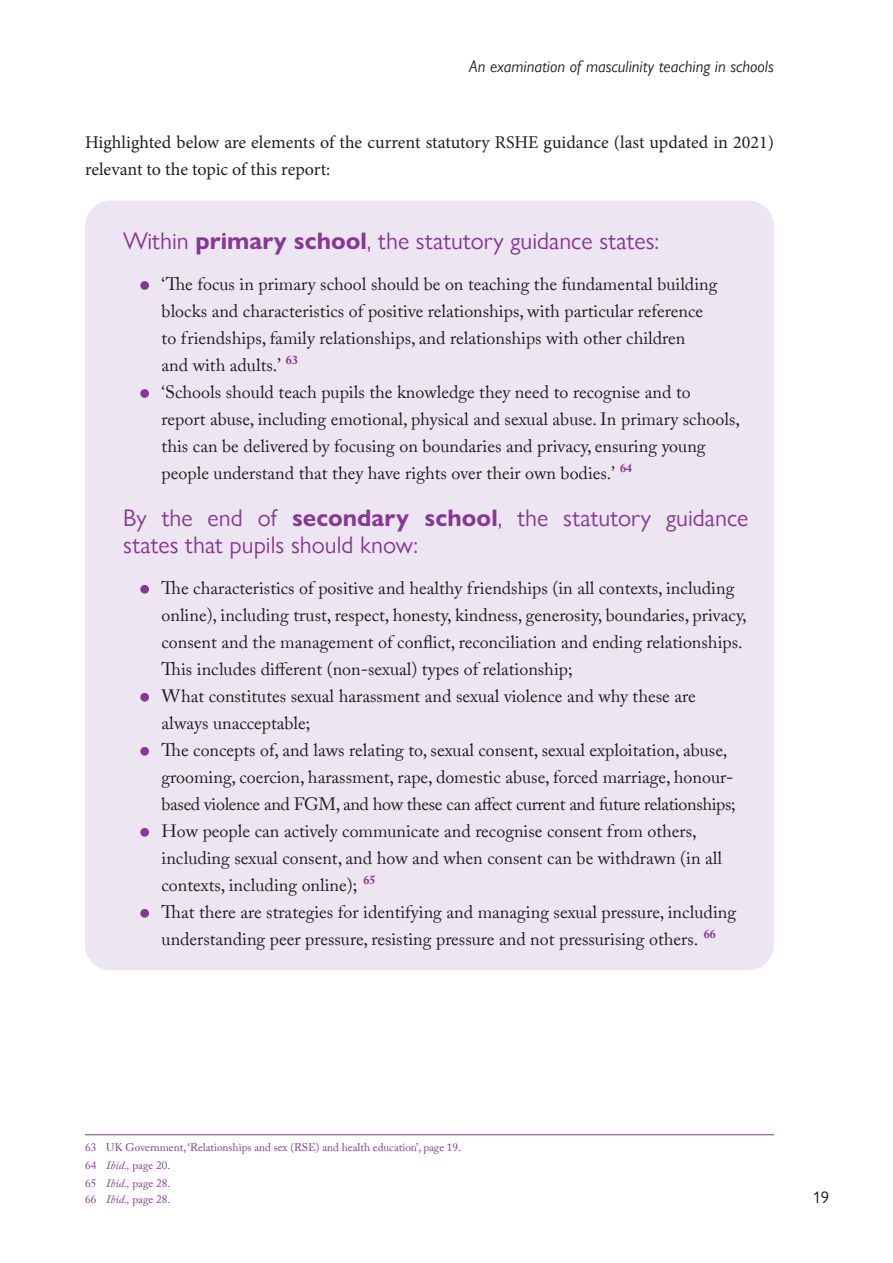
<style>
.page{position:relative;width:893px;height:1263px;background:#fff}
.page>*{position:absolute;margin:0;border:0;box-sizing:border-box;transform-origin:0 0}
.Body_Copy{font:24px/27px "Gill Sans Nova";color:#873795}
.t1{font:18px/27px "Adobe Caslon Pro";color:#231f20}
.Body_Copy-2{font:18px/27px "Minion Pro";color:#231f20}
.t2{font:italic 16.5px "Gill Sans Nova";color:#231f20}
.t3{font:16.5px "Gill Sans Nova";color:#231f20}
.Footnote_References{font:11.25px "Adobe Caslon Pro";color:#873795}
.s1{font-weight:700}
.s2{font-style:italic}
</style>
<div class="page">
<div style="left:85px;top:201px;width:689px;height:769px;background:#ede5f1;border-radius:26px"></div>
<svg style="left:140px;top:281px;width:9px;height:9px"></svg>
<svg style="left:140px;top:389px;width:9px;height:9px"></svg>
<svg style="left:140px;top:585px;width:9px;height:9px"></svg>
<svg style="left:140px;top:693px;width:9px;height:9px"></svg>
<svg style="left:140px;top:747px;width:9px;height:9px"></svg>
<svg style="left:140px;top:828px;width:9px;height:9px"></svg>
<svg style="left:140px;top:909px;width:9px;height:9px"></svg>
<hr style="left:85px;top:1134px;width:689px;height:1px;background:#873795">
<p class="t2" style="left:469px;top:56px;width:306px">An examination of masculinity teaching in schools</p>
<p class="Body_Copy-2" style="left:85px;top:129px;width:690px">Highlighted below are elements of the current statutory RSHE guidance (last updated in 2021) relevant to the topic of this report:</p>
<p class="Body_Copy" style="left:123px;top:227px;width:537px">Within <span class="s1">primary school</span>, the statutory guidance states:</p>
<p class="t1" style="left:162px;top:270px;width:557px">‘The focus in primary school should be on teaching the fundamental building blocks and characteristics of positive relationships, with particular reference to friendships, family relationships, and relationships with other children<br>and with adults.’ <sup>63</sup></p>
<p class="t1" style="left:162px;top:378px;width:580px">‘Schools should teach pupils the knowledge they need to recognise and to<br>report abuse, including emotional, physical and sexual abuse. In primary schools, this can be delivered by focusing on boundaries and privacy, ensuring young people understand that they have rights over their own bodies.’ <sup>64</sup></p>
<p class="Body_Copy" style="left:123px;top:504px;width:627px">By the end of <span class="s1">secondary school</span>, the statutory guidance states that pupils should know:</p>
<p class="t1" style="left:162px;top:574px;width:587px">The characteristics of positive and healthy friendships (in all contexts, including online), including trust, respect, honesty, kindness, generosity, boundaries, privacy, consent and the management of conflict, reconciliation and ending relationships.<br>This includes different (non-sexual) types of relationship;</p>
<p class="t1" style="left:162px;top:682px;width:536px">What constitutes sexual harassment and sexual violence and why these are always unacceptable;</p>
<p class="t1" style="left:162px;top:736px;width:576px">The concepts of, and laws relating to, sexual consent, sexual exploitation, abuse, grooming, coercion, harassment, rape, domestic abuse, forced marriage, honour&shy;based violence and FGM, and how these can affect current and future relationships;</p>
<p class="t1" style="left:162px;top:817px;width:562px">How people can actively communicate and recognise consent from others, including sexual consent, and how and when consent can be withdrawn (in all contexts, including online); <sup>65</sup></p>
<p class="t1" style="left:162px;top:898px;width:576px">That there are strategies for identifying and managing sexual pressure, including understanding peer pressure, resisting pressure and not pressurising others. <sup>66</sup></p>
<p class="Footnote_References" style="left:85px;top:1141px;width:378px">63 UK Government, ‘Relationships and sex (RSE) and health education’, page 19.</p>
<p class="Footnote_References" style="left:85px;top:1159px;width:87px">64 <span class="s2">Ibid.,</span> page 20.</p>
<p class="Footnote_References" style="left:85px;top:1176px;width:87px">65 <span class="s2">Ibid.,</span> page 28.</p>
<p class="Footnote_References" style="left:85px;top:1193px;width:87px">66 <span class="s2">Ibid.,</span> page 28.</p>
<p class="t3" style="left:813px;top:1188px;width:18px">19</p>
</div>
